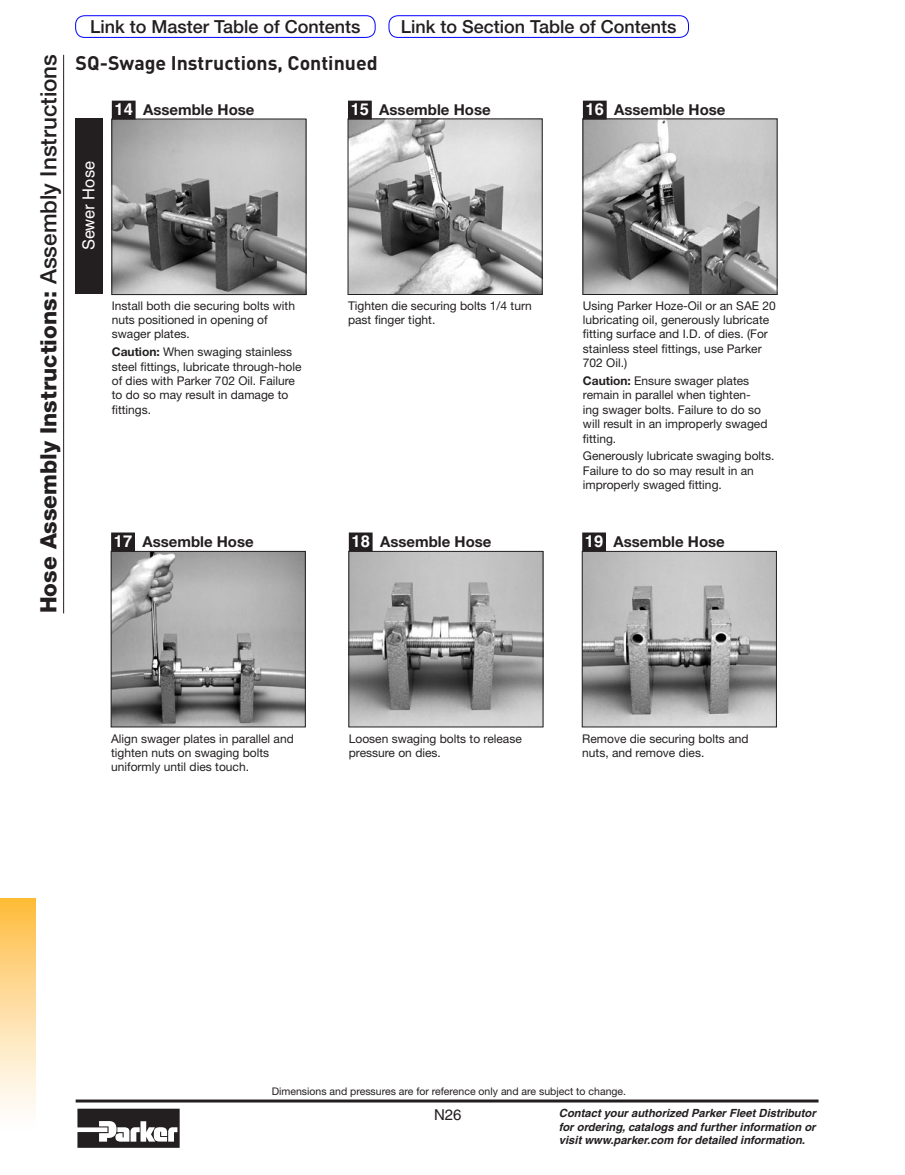
<style>
.page{position:relative;width:905px;height:1175px;background:#fff}
.page>*{position:absolute;margin:0;border:0;box-sizing:border-box;transform-origin:0 0}
.t1{font:800 22.5px "Helvetica Neue LT Std";color:#231f20}
.t2{font:700 19.5px "DIN";color:#231f20}
.t3{font:500 18px "Helvetica Neue LT Std";color:#231f20}
.t4{font:16.5px "Helvetica";color:#fff}
.t5{font:700 15px "Helvetica Neue LT Std";color:#231f20}
.t6{font:15px "Helvetica";color:#231f20}
.t7{font:12px/14.4px "Helvetica Neue LT Std";color:#231f20}
.t8{font:italic 700 11.25px/13.5px "Helvetica";color:#231f20;text-align:justify}
.t9{font:10.5px "Helvetica Neue LT Std";color:#231f20}
.s1{font-weight:500}
.s2{font-family:"Helvetica";font-size:16.5px;color:#fff}
.s3{font-weight:700}
</style>
<div class="page">
<hr style="left:76px;top:1099px;width:742px;height:3px;background:#231f20">
<svg style="left:77px;top:1108px;width:103px;height:39px"></svg>
<div style="left:0;top:898px;width:35px;height:235px;background:linear-gradient(to bottom,#febd42,#feffff)"></div>
<hr style="left:63px;top:55px;width:1px;height:558px;background:#231f20">
<img style="left:349px;top:120px;width:191px;height:173px">
<div style="left:347px;top:118px;width:195px;height:177px;border:1px solid #231f20"></div>
<img style="left:113px;top:121px;width:191px;height:172px">
<div style="left:111px;top:119px;width:195px;height:176px;border:1px solid #231f20"></div>
<img style="left:584px;top:120px;width:191px;height:173px">
<div style="left:582px;top:118px;width:195px;height:177px;border:1px solid #231f20"></div>
<div style="left:76px;top:118px;width:27px;height:175px;background:#231f20"></div>
<div style="left:349px;top:101px;width:22px;height:18px;background:#231f20"></div>
<div style="left:348px;top:101px;width:24px;height:18px;border:2px solid #231f20"></div>
<div style="left:113px;top:101px;width:22px;height:18px;background:#231f20"></div>
<div style="left:112px;top:101px;width:24px;height:18px;border:2px solid #231f20"></div>
<div style="left:583px;top:101px;width:23px;height:18px;background:#231f20"></div>
<img style="left:113px;top:553px;width:191px;height:172px">
<div style="left:111px;top:551px;width:195px;height:176px;border:1px solid #231f20"></div>
<img style="left:584px;top:553px;width:190px;height:172px">
<div style="left:582px;top:551px;width:194px;height:176px;border:1px solid #231f20"></div>
<img style="left:350px;top:553px;width:191px;height:172px">
<div style="left:348px;top:551px;width:195px;height:176px;border:1px solid #231f20"></div>
<div style="left:349px;top:533px;width:23px;height:17px;background:#231f20"></div>
<div style="left:349px;top:532px;width:23px;height:19px;border:2px solid #231f20"></div>
<div style="left:112px;top:533px;width:22px;height:17px;background:#231f20"></div>
<div style="left:111px;top:532px;width:24px;height:19px;border:2px solid #231f20"></div>
<div style="left:583px;top:533px;width:22px;height:17px;background:#231f20"></div>
<div style="left:582px;top:532px;width:24px;height:19px;border:2px solid #231f20"></div>
<div style="left:388px;top:15px;width:301px;height:23px;border:1px solid #00f;border-radius:9px"></div>
<div style="left:75px;top:15px;width:300px;height:23px;border:1px solid #00f;border-radius:9px"></div>
<h1 class="t1" style="left:35px;top:613px;width:560px;rotate:-90deg">Hose Assembly Instructions: <span class="s1">Assembly Instructions</span></h1>
<h3 class="t3" style="left:90px;top:16px;width:272px">Link to Master Table of Contents</h3>
<h3 class="t3" style="left:400px;top:16px;width:277px">Link to Section Table of Contents</h3>
<h2 class="t2" style="left:76px;top:50px;width:303px">SQ-Swage Instructions, Continued</h2>
<h3 class="t4" style="left:79px;top:250px;width:91px;rotate:-90deg">Sewer Hose</h3>
<p class="t5" style="left:114px;top:100px;width:141px"><span class="s2">14</span> Assemble Hose</p>
<p class="t5" style="left:351px;top:100px;width:141px"><span class="s2">15</span> Assemble Hose</p>
<p class="t5" style="left:585px;top:100px;width:141px"><span class="s2">16</span> Assemble Hose</p>
<p class="t7" style="left:112px;top:298px;width:185px">Install both die securing bolts with nuts positioned in opening of swager plates.</p>
<p class="t7" style="left:112px;top:344px;width:191px"><span class="s3">Caution:</span> When swaging stainless steel fittings, lubricate through-hole of dies with Parker 702 Oil. Failure to do so may result in damage to fittings.</p>
<p class="t7" style="left:348px;top:298px;width:185px">Tighten die securing bolts 1/4 turn past finger tight.</p>
<p class="t7" style="left:583px;top:298px;width:194px">Using Parker Hoze-Oil or an SAE 20 lubricating oil, generously lubricate fitting surface and I.D. of dies. (For stainless steel fittings, use Parker<br>702 Oil.)</p>
<p class="t7" style="left:583px;top:373px;width:186px"><span class="s3">Caution:</span> Ensure swager plates remain in parallel when tighten&shy;ing swager bolts. Failure to do so will result in an improperly swaged fitting.</p>
<p class="t7" style="left:583px;top:448px;width:193px">Generously lubricate swaging bolts.<br>Failure to do so may result in an improperly swaged fitting.</p>
<p class="t5" style="left:114px;top:532px;width:141px"><span class="s2">17</span> Assemble Hose</p>
<p class="t5" style="left:351px;top:532px;width:141px"><span class="s2">18</span> Assemble Hose</p>
<p class="t5" style="left:585px;top:532px;width:141px"><span class="s2">19</span> Assemble Hose</p>
<p class="t7" style="left:111px;top:731px;width:184px">Align swager plates in parallel and tighten nuts on swaging bolts uniformly until dies touch.</p>
<p class="t7" style="left:582px;top:731px;width:168px">Remove die securing bolts and nuts, and remove dies.</p>
<p class="t7" style="left:349px;top:731px;width:174px">Loosen swaging bolts to release pressure on dies.</p>
<p class="t9" style="left:272px;top:1084px;width:356px">Dimensions and pressures are for reference only and are subject to change.</p>
<p class="t6" style="left:434px;top:1105px;width:29px">N26</p>
<p class="t8" style="left:559px;top:1106px;width:258px">Contact your authorized Parker Fleet Distributor for ordering, catalogs and further information or visit www.parker.com for detailed information.</p>
</div>
